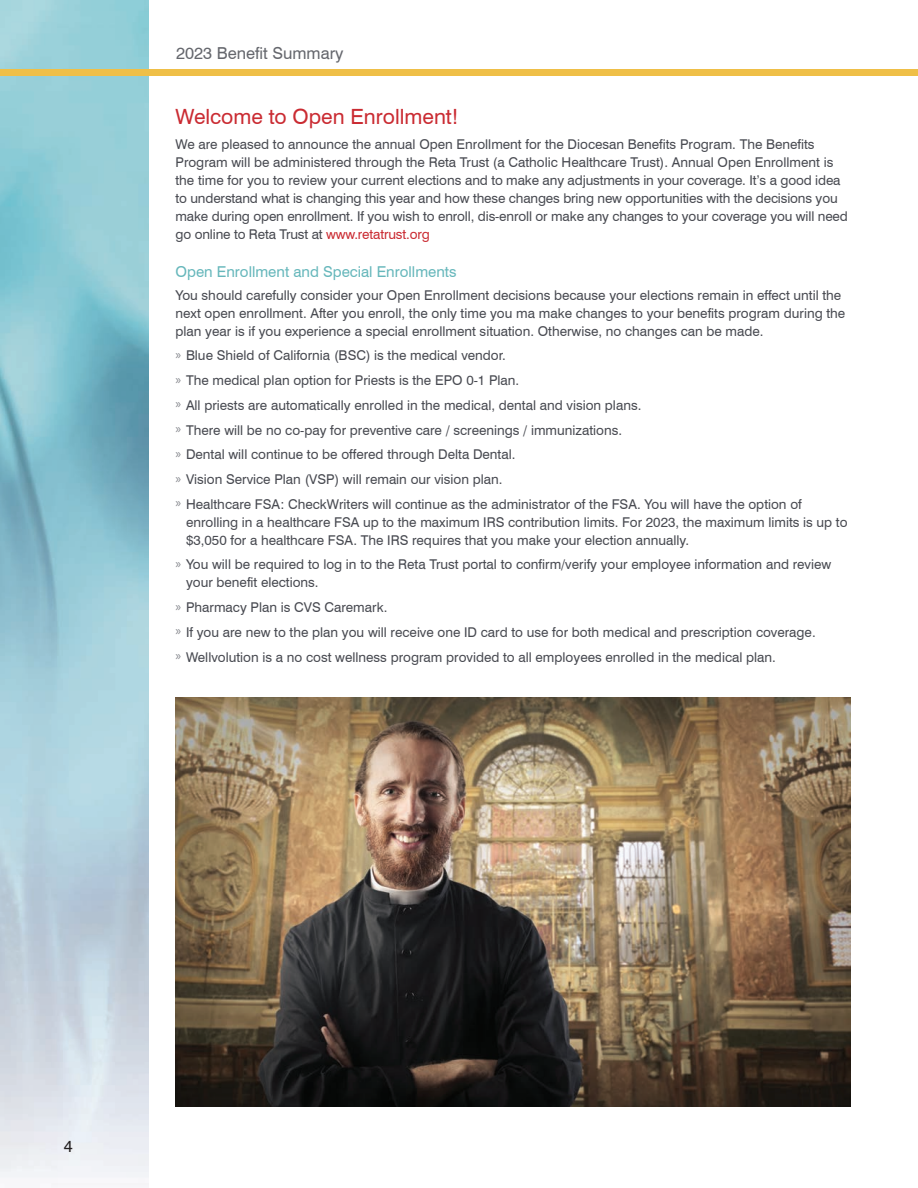
<style>
.page{position:relative;width:918px;height:1188px;background:#fff}
.page>*{position:absolute;margin:0;border:0;box-sizing:border-box;transform-origin:0 0}
.t1{font:21px "Swiss 721 BT";color:#ca2b32}
.t2{font:16.5px "Swiss 721 BT";color:#65676d}
.t3{font:16.5px "Swiss 721 BT";color:#231f20}
.t4{font:15px "Swiss 721 BT";color:#66b7bb}
.t5{font:13.5px/18px "Swiss 721 BT";color:#484a51}
.s1{color:#ca2b32}
.s2{font-family:"Myriad Pro";color:#84868c}
</style>
<div class="page">
<img style="left:0;top:0;width:148px;height:1185px">
<div style="left:0;top:69px;width:918px;height:6px;background:#efbf47"></div>
<img style="left:176px;top:698px;width:674px;height:409px">
<p class="t2" style="left:176px;top:43px;width:169px">2023 Benefit Summary</p>
<h1 class="t1" style="left:176px;top:104px;width:285px">Welcome to Open Enrollment!</h1>
<p class="t5" style="left:176px;top:135px;width:674px">We are pleased to announce the annual Open Enrollment for the Diocesan Benefits Program. The Benefits Program will be administered through the Reta Trust (a Catholic Healthcare Trust). Annual Open Enrollment is the time for you to review your current elections and to make any adjustments in your coverage. It’s a good idea to understand what is changing this year and how these changes bring new opportunities with the decisions you make during open enrollment. If you wish to enroll, dis-enroll or make any changes to your coverage you will need go online to Reta Trust at <span class="s1">www.retatrust.org</span></p>
<p class="t4" style="left:176px;top:263px;width:283px">Open Enrollment and Special Enrollments</p>
<p class="t5" style="left:176px;top:286px;width:671px">You should carefully consider your Open Enrollment decisions because your elections remain in effect until the next open enrollment. After you enroll, the only time you ma make changes to your benefits program during the plan year is if you experience a special enrollment situation. Otherwise, no changes can be made.</p>
<p class="t5" style="left:176px;top:343px;width:628px;line-height:24.8px"><span class="s2">»</span> Blue Shield of California (BSC) is the medical vendor.<br><span class="s2">»</span> The medical plan option for Priests is the EPO 0-1 Plan.<br><span class="s2">»</span> All priests are automatically enrolled in the medical, dental and vision plans.<br><span class="s2">»</span> There will be no co-pay for preventive care / screenings / immunizations.<br><span class="s2">»</span> Dental will continue to be offered through Delta Dental.<br><span class="s2">»</span> Vision Service Plan (VSP) will remain our vision plan.<br><span class="s2">»</span> Healthcare FSA: CheckWriters will continue as the administrator of the FSA. You will have the option of</p>
<p class="t5" style="left:186px;top:513px;width:663px">enrolling in a healthcare FSA up to the maximum IRS contribution limits. For 2023, the maximum limits is up to $3,050 for a healthcare FSA. The IRS requires that you make your election annually.</p>
<p class="t5" style="left:186px;top:556px;width:647px;text-indent:-11px"><span class="s2">»</span> You will be required to log in to the Reta Trust portal to confirm/verify your employee information and review your benefit elections.</p>
<p class="t5" style="left:176px;top:595px;width:642px;line-height:24.8px"><span class="s2">»</span> Pharmacy Plan is CVS Caremark.<br><span class="s2">»</span> If you are new to the plan you will receive one ID card to use for both medical and prescription coverage. <span class="s2">»</span> Wellvolution is a no cost wellness program provided to all employees enrolled in the medical plan.</p>
<p class="t3" style="left:64px;top:1136px;width:11px">4</p>
</div>
